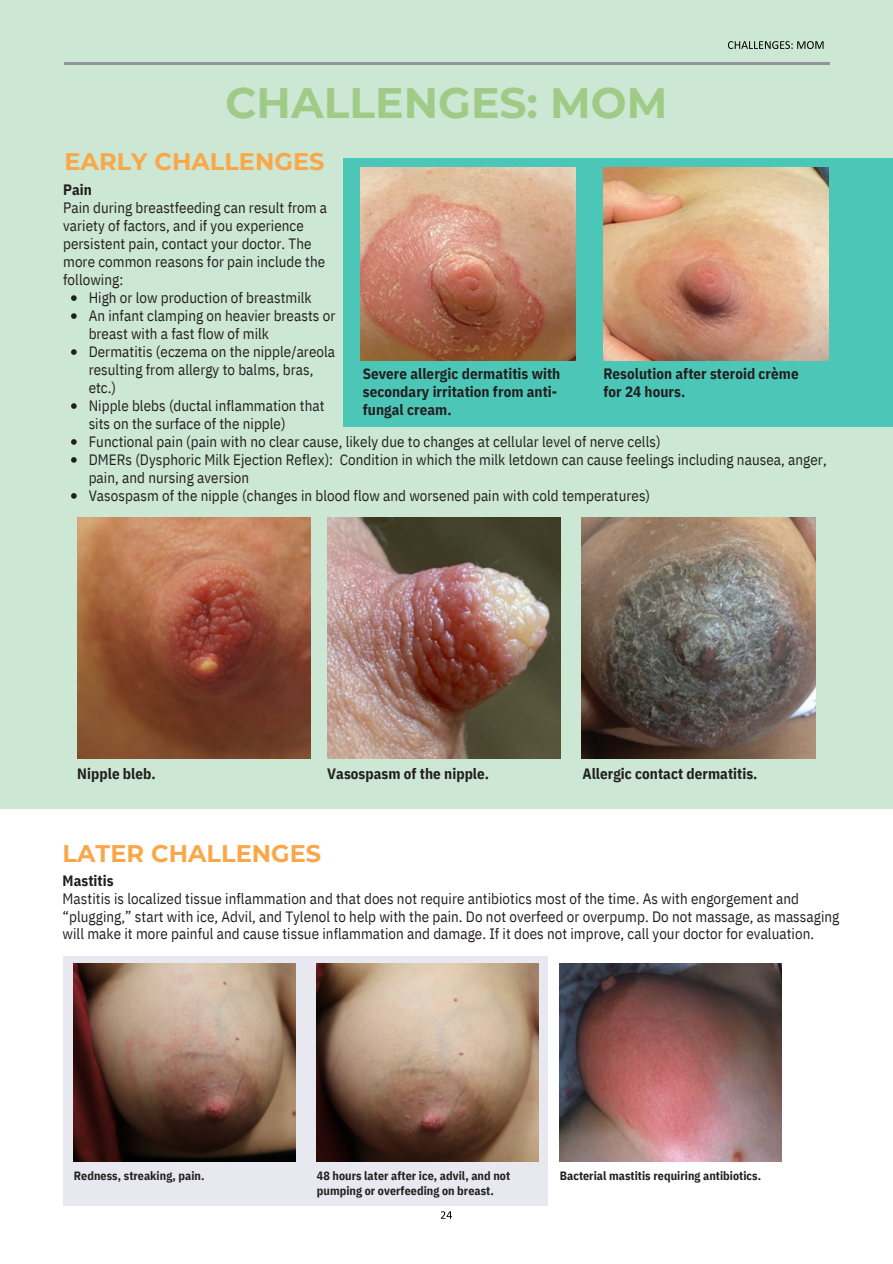
<style>
.page{position:relative;width:893px;height:1264px;background:#fff}
.page>*{position:absolute;margin:0;border:0;box-sizing:border-box;transform-origin:0 0}
.t1{font:700 42.45px "Montserrat";color:#9fcb86}
.t2{font:700 24px "Montserrat";color:#faa74a}
.t3{font:15px/18px "IBM Plex Sans Cond";letter-spacing:.005em;color:#231f20}
.t4{font:700 15px/18px "IBM Plex Sans Cond";letter-spacing:.005em;color:#231f20}
.t5{font:700 12px/15px "IBM Plex Sans Cond";letter-spacing:.005em;color:#231f20}
</style>
<div class="page">
<div style="left:0;top:0;width:892px;height:1262px;background:#cce7d3"></div>
<div style="left:0;top:808px;width:892px;height:454px;background:#fff"></div>
<div style="left:63px;top:956px;width:485px;height:249px;background:#e8e9f0"></div>
<div style="left:343px;top:158px;width:549px;height:268px;background:#4cc7b7"></div>
<img style="left:361px;top:167px;width:214px;height:193px">
<hr style="left:64px;top:62px;width:766px;height:2px;background:#939598">
<svg style="left:728px;top:41px;width:95px;height:8px"></svg>
<img style="left:77px;top:517px;width:234px;height:241px">
<img style="left:327px;top:517px;width:233px;height:241px">
<img style="left:582px;top:517px;width:233px;height:241px">
<img style="left:74px;top:964px;width:221px;height:197px">
<img style="left:317px;top:964px;width:221px;height:197px">
<img style="left:603px;top:167px;width:225px;height:193px">
<svg style="left:441px;top:1211px;width:11px;height:7px"></svg>
<img style="left:559px;top:964px;width:222px;height:197px">
<svg style="left:71px;top:295px;width:6px;height:6px"></svg>
<svg style="left:71px;top:313px;width:6px;height:6px"></svg>
<svg style="left:71px;top:349px;width:6px;height:6px"></svg>
<svg style="left:71px;top:403px;width:6px;height:6px"></svg>
<svg style="left:71px;top:439px;width:6px;height:6px"></svg>
<svg style="left:71px;top:457px;width:6px;height:6px"></svg>
<svg style="left:71px;top:493px;width:6px;height:5px"></svg>
<h1 class="t1" style="left:225px;top:77px;width:443px">CHALLENGES: MOM</h1>
<h2 class="t2" style="left:64px;top:146px;width:261px">EARLY CHALLENGES</h2>
<p class="t4" style="left:63px;top:180px;width:30px">Pain</p>
<p class="t3" style="left:63px;top:198px;width:265px">Pain during breastfeeding can result from a variety of factors, and if you experience persistent pain, contact your doctor. The more common reasons for pain include the following:</p>
<p class="t3" style="left:89px;top:288px;width:248px">High or low production of breastmilk<br>An infant clamping on heavier breasts or breast with a fast flow of milk Dermatitis (eczema on the nipple/areola resulting from allergy to balms, bras, etc.)<br>Nipple blebs (ductal inflammation that sits on the surface of the nipple)</p>
<p class="t4" style="left:363px;top:365px;width:199px">Severe allergic dermatitis with secondary irritation from anti&shy;fungal cream.</p>
<p class="t4" style="left:603px;top:365px;width:197px">Resolution after steroid crème for 24 hours.</p>
<p class="t3" style="left:89px;top:432px;width:739px">Functional pain (pain with no clear cause, likely due to changes at cellular level of nerve cells)<br>DMERs (Dysphoric Milk Ejection Reflex): Condition in which the milk letdown can cause feelings including nausea, anger, pain, and nursing aversion<br>Vasospasm of the nipple (changes in blood flow and worsened pain with cold temperatures)</p>
<p class="t4" style="left:77px;top:764px;width:80px">Nipple bleb.</p>
<p class="t4" style="left:327px;top:764px;width:163px">Vasospasm of the nipple.</p>
<p class="t4" style="left:582px;top:764px;width:177px">Allergic contact dermatitis.</p>
<h2 class="t2" style="left:63px;top:838px;width:260px">LATER CHALLENGES</h2>
<p class="t4" style="left:63px;top:870px;width:52px">Mastitis</p>
<p class="t3" style="left:63px;top:888px;width:778px">Mastitis is localized tissue inflammation and that does not require antibiotics most of the time. As with engorgement and “plugging,” start with ice, Advil, and Tylenol to help with the pain. Do not overfeed or overpump. Do not massage, as massaging will make it more painful and cause tissue inflammation and damage. If it does not improve, call your doctor for evaluation.</p>
<p class="t5" style="left:74px;top:1167px;width:132px">Redness, streaking, pain.</p>
<p class="t5" style="left:317px;top:1167px;width:195px">48 hours later after ice, advil, and not pumping or overfeeding on breast.</p>
<p class="t5" style="left:559px;top:1167px;width:203px">Bacterial mastitis requiring antibiotics.</p>
</div>
